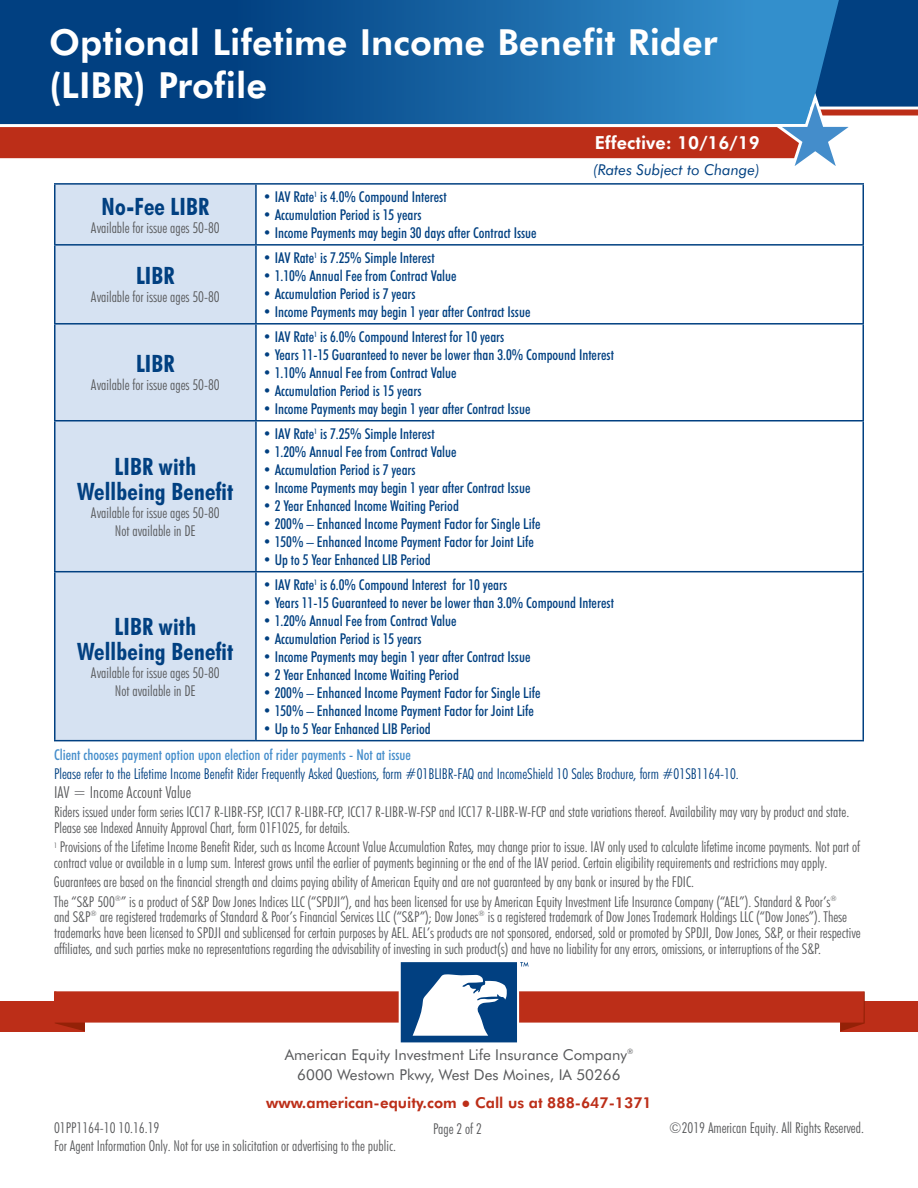
<style>
.page{position:relative;width:918px;height:1188px;background:#fff}
.page>*{position:absolute;margin:0;border:0;box-sizing:border-box;transform-origin:0 0}
.t1{font:800 36px/43.2px "Futura BT";color:#fff}
.t2{font:700 condensed 24px/25.5px "Futura BT";letter-spacing:.01em;color:#014081;text-align:center}
.t3{font:800 18px "Futura BT";color:#fff}
.t4{font:300 condensed 16.5px "Futura BT";color:#57585a}
.t5{font:300 condensed 15px/15.8px "Futura BT";color:#57585a}
.t6{font:500 condensed 15px "Futura BT";color:#014081}
.Headings{font:300 condensed 15px "Futura BT";color:#014081}
.t7{font:15px/19.5px "Futura BT";color:#57585a;text-align:center}
.Headings-2{font:500 condensed 15px "Futura BT";color:#448dcb}
.t8{font:800 15px "Futura BT";color:#bc2e18}
.t9{font:italic 15px "Futura BT";color:#014081}
.s1{font-family:"Arial";font-weight:400}
</style>
<div class="page">
<div style="left:56px;top:185px;width:199px;height:555px;background:#d6e2f2"></div>
<hr style="left:54px;top:185px;width:2px;height:59px;background:#014081">
<hr style="left:54px;top:246px;width:2px;height:77px;background:#014081">
<hr style="left:54px;top:325px;width:2px;height:95px;background:#014081">
<hr style="left:54px;top:422px;width:2px;height:149px;background:#014081">
<hr style="left:54px;top:572px;width:2px;height:168px;background:#014081">
<hr style="left:54px;top:183px;width:202px;height:2px;background:#014081">
<hr style="left:256px;top:183px;width:608px;height:2px;background:#014081">
<hr style="left:255px;top:185px;width:2px;height:59px;background:#014081">
<hr style="left:862px;top:185px;width:2px;height:59px;background:#014081">
<hr style="left:54px;top:244px;width:202px;height:2px;background:#014081">
<hr style="left:256px;top:244px;width:608px;height:2px;background:#014081">
<hr style="left:255px;top:246px;width:2px;height:77px;background:#014081">
<hr style="left:862px;top:246px;width:2px;height:77px;background:#014081">
<hr style="left:54px;top:323px;width:202px;height:2px;background:#014081">
<hr style="left:256px;top:323px;width:608px;height:2px;background:#014081">
<hr style="left:255px;top:325px;width:2px;height:95px;background:#014081">
<hr style="left:862px;top:325px;width:2px;height:95px;background:#014081">
<hr style="left:54px;top:420px;width:202px;height:2px;background:#014081">
<hr style="left:256px;top:420px;width:608px;height:2px;background:#014081">
<hr style="left:255px;top:422px;width:2px;height:149px;background:#014081">
<hr style="left:862px;top:422px;width:2px;height:149px;background:#014081">
<hr style="left:54px;top:571px;width:202px;height:1px;background:#014081">
<hr style="left:256px;top:571px;width:608px;height:1px;background:#014081">
<hr style="left:255px;top:572px;width:2px;height:168px;background:#014081">
<hr style="left:862px;top:572px;width:2px;height:168px;background:#014081">
<hr style="left:54px;top:740px;width:202px;height:1px;background:#014081">
<hr style="left:256px;top:740px;width:608px;height:1px;background:#014081">
<svg style="left:862px;top:109px;width:56px;height:1px"></svg>
<div style="left:0;top:110px;width:918px;height:6px;background:#bc2e18"></div>
<div style="left:862px;top:0;width:56px;height:107px;background:#014081"></div>
<div style="left:0;top:0;width:65px;height:88px;background:#014081"></div>
<svg style="left:65px;top:0;width:797px;height:88px;background:#1661a0"></svg>
<svg style="left:0;top:88px;width:862px;height:78px;background:#79677c"></svg>
<div style="left:840px;top:1001px;width:78px;height:30px;background:#bc2e18"></div>
<svg style="left:840px;top:991px;width:25px;height:40px"></svg>
<div style="left:0;top:1001px;width:85px;height:30px;background:#bc2e18"></div>
<svg style="left:55px;top:1023px;width:30px;height:8px"></svg>
<div style="left:54px;top:991px;width:810px;height:32px;background:#bc2e18"></div>
<svg style="left:399px;top:962px;width:130px;height:81px"></svg>
<h1 class="t1" style="left:49px;top:20px;width:670px">Optional Lifetime Income Benefit Rider (LIBR) Profile</h1>
<p class="t3" style="left:595px;top:132px;width:167px">Effective: 10/16/19</p>
<p class="t2" style="left:102px;top:193px;width:109px">No-Fee LIBR</p>
<p class="t5" style="left:91px;top:219px;width:130px">Available for issue ages 50-80</p>
<p class="t2" style="left:136px;top:263px;width:40px">LIBR</p>
<p class="t5" style="left:91px;top:289px;width:130px">Available for issue ages 50-80</p>
<p class="t2" style="left:136px;top:351px;width:40px">LIBR</p>
<p class="t5" style="left:91px;top:377px;width:130px">Available for issue ages 50-80</p>
<p class="t2" style="left:77px;top:453px;width:158px">LIBR with<br>Wellbeing Benefit</p>
<p class="t5" style="left:91px;top:505px;width:130px">Available for issue ages 50-80</p>
<p class="t5" style="left:115px;top:523px;width:82px">Not available in DE</p>
<p class="t2" style="left:77px;top:613px;width:158px">LIBR with<br>Wellbeing Benefit</p>
<p class="t5" style="left:91px;top:665px;width:130px">Available for issue ages 50-80</p>
<p class="t5" style="left:115px;top:683px;width:82px">Not available in DE</p>
<p class="t6" style="left:263px;top:188px;width:185px">• IAV Rate<sup>1</sup> is 4.0% Compound Interest</p>
<p class="t6" style="left:263px;top:206px;width:160px">• Accumulation Period is 15 years</p>
<p class="t6" style="left:263px;top:224px;width:276px">• Income Payments may begin 30 days after Contract Issue</p>
<p class="t6" style="left:263px;top:249px;width:173px">• IAV Rate<sup>1</sup> is 7.25% Simple Interest</p>
<p class="t6" style="left:263px;top:267px;width:196px">• 1.10% Annual Fee from Contract Value</p>
<p class="t6" style="left:263px;top:285px;width:155px">• Accumulation Period is 7 years</p>
<p class="t6" style="left:263px;top:303px;width:269px">• Income Payments may begin 1 year after Contract Issue</p>
<p class="t9" style="left:593px;top:160px;width:168px">(Rates Subject to Change)</p>
<p class="t6" style="left:263px;top:328px;width:243px">• IAV Rate<sup>1</sup> is 6.0% Compound Interest for 10 years</p>
<p class="t6" style="left:263px;top:346px;width:353px">• Years 11-15 Guaranteed to never be lower than 3.0% Compound Interest</p>
<p class="t6" style="left:263px;top:364px;width:196px">• 1.10% Annual Fee from Contract Value</p>
<p class="t6" style="left:263px;top:382px;width:160px">• Accumulation Period is 15 years</p>
<p class="t6" style="left:263px;top:400px;width:269px">• Income Payments may begin 1 year after Contract Issue</p>
<p class="t6" style="left:263px;top:425px;width:173px">• IAV Rate<sup>1</sup> is 7.25% Simple Interest</p>
<p class="t6" style="left:263px;top:443px;width:196px">• 1.20% Annual Fee from Contract Value</p>
<p class="t6" style="left:263px;top:461px;width:155px">• Accumulation Period is 7 years</p>
<p class="t6" style="left:263px;top:479px;width:269px">• Income Payments may begin 1 year after Contract Issue</p>
<p class="t6" style="left:263px;top:497px;width:198px">• 2 Year Enhanced Income Waiting Period</p>
<p class="t6" style="left:263px;top:515px;width:279px">• 200% – Enhanced Income Payment Factor for Single Life</p>
<p class="t6" style="left:263px;top:533px;width:273px">• 150% – Enhanced Income Payment Factor for Joint Life</p>
<p class="t6" style="left:263px;top:551px;width:169px">• Up to 5 Year Enhanced LIB Period</p>
<p class="t6" style="left:263px;top:575px;width:246px">• IAV Rate<sup>1</sup> is 6.0% Compound Interest for 10 years</p>
<p class="t6" style="left:263px;top:593px;width:353px">• Years 11-15 Guaranteed to never be lower than 3.0% Compound Interest</p>
<p class="t6" style="left:263px;top:611px;width:196px">• 1.20% Annual Fee from Contract Value</p>
<p class="t6" style="left:263px;top:629px;width:160px">• Accumulation Period is 15 years</p>
<p class="t6" style="left:263px;top:647px;width:269px">• Income Payments may begin 1 year after Contract Issue</p>
<p class="t6" style="left:263px;top:665px;width:198px">• 2 Year Enhanced Income Waiting Period</p>
<p class="t6" style="left:263px;top:683px;width:279px">• 200% – Enhanced Income Payment Factor for Single Life</p>
<p class="t6" style="left:263px;top:701px;width:273px">• 150% – Enhanced Income Payment Factor for Joint Life</p>
<p class="t6" style="left:263px;top:719px;width:169px">• Up to 5 Year Enhanced LIB Period</p>
<p class="Headings-2" style="left:54px;top:745px;width:358px">Client chooses payment option upon election of rider payments - Not at issue</p>
<p class="Headings" style="left:54px;top:764px;width:686px">Please refer to the Lifetime Income Benefit Rider Frequently Asked Questions, form #01BLIBR-FAQ and IncomeShield 10 Sales Brochure, form #01SB1164-10.</p>
<p class="t4" style="left:54px;top:782px;width:139px">IAV = Income Account Value</p>
<p class="t5" style="left:54px;top:804px;width:797px">Riders issued under form series ICC17 R-LIBR-FSP, ICC17 R-LIBR-FCP, ICC17 R-LIBR-W-FSP and ICC17 R-LIBR-W-FCP and state variations thereof. Availability may vary by product and state.<br>Please see Indexed Annuity Approval Chart, form 01F1025, for details.</p>
<p class="t5" style="left:54px;top:839px;width:808px"><sup>1</sup> Provisions of the Lifetime Income Benefit Rider, such as Income Account Value Accumulation Rates, may change prior to issue. IAV only used to calculate lifetime income payments. Not part of contract value or available in a lump sum. Interest grows until the earlier of payments beginning or the end of the IAV period. Certain eligibility requirements and restrictions may apply.</p>
<p class="t5" style="left:54px;top:874px;width:641px">Guarantees are based on the financial strength and claims paying ability of American Equity and are not guaranteed by any bank or insured by the FDIC.</p>
<p class="t5" style="left:54px;top:893px;width:808px">The “S&amp;P 500<sup>®</sup>” is a product of S&amp;P Dow Jones Indices LLC (“SPDJI”), and has been licensed for use by American Equity Investment Life Insurance Company (“AEL”). Standard &amp; Poor’s<sup>®<br></sup>and S&amp;P<sup>®</sup> are registered trademarks of Standard &amp; Poor’s Financial Services LLC (“S&amp;P”); Dow Jones<sup>®</sup> is a registered trademark of Dow Jones Trademark Holdings LLC (“Dow Jones”). These trademarks have been licensed to SPDJI and sublicensed for certain purposes by AEL. AEL’s products are not sponsored, endorsed, sold or promoted by SPDJI, Dow Jones, S&amp;P, or their respective affiliates, and such parties make no representations regarding the advisability of investing in such product(s) and have no liability for any errors, omissions, or interruptions of the S&amp;P.</p>
<p class="t7" style="left:285px;top:1045px;width:350px">American Equity Investment Life Insurance Company<sup>®<br></sup>6000 Westown Pkwy, West Des Moines, IA 50266</p>
<p class="t8" style="left:266px;top:1093px;width:387px">www.american-equity.com <span class="s1">●</span> Call us at 888-647-1371</p>
<p class="t5" style="left:54px;top:1120px;width:107px">01PP1164-10 10.16.19</p>
<p class="t5" style="left:433px;top:1120px;width:50px">Page 2 of 2</p>
<p class="t5" style="left:54px;top:1138px;width:343px">For Agent Information Only. Not for use in solicitation or advertising to the public.</p>
<p class="t5" style="left:669px;top:1120px;width:196px">©2019 American Equity. All Rights Reserved.</p>
</div>
